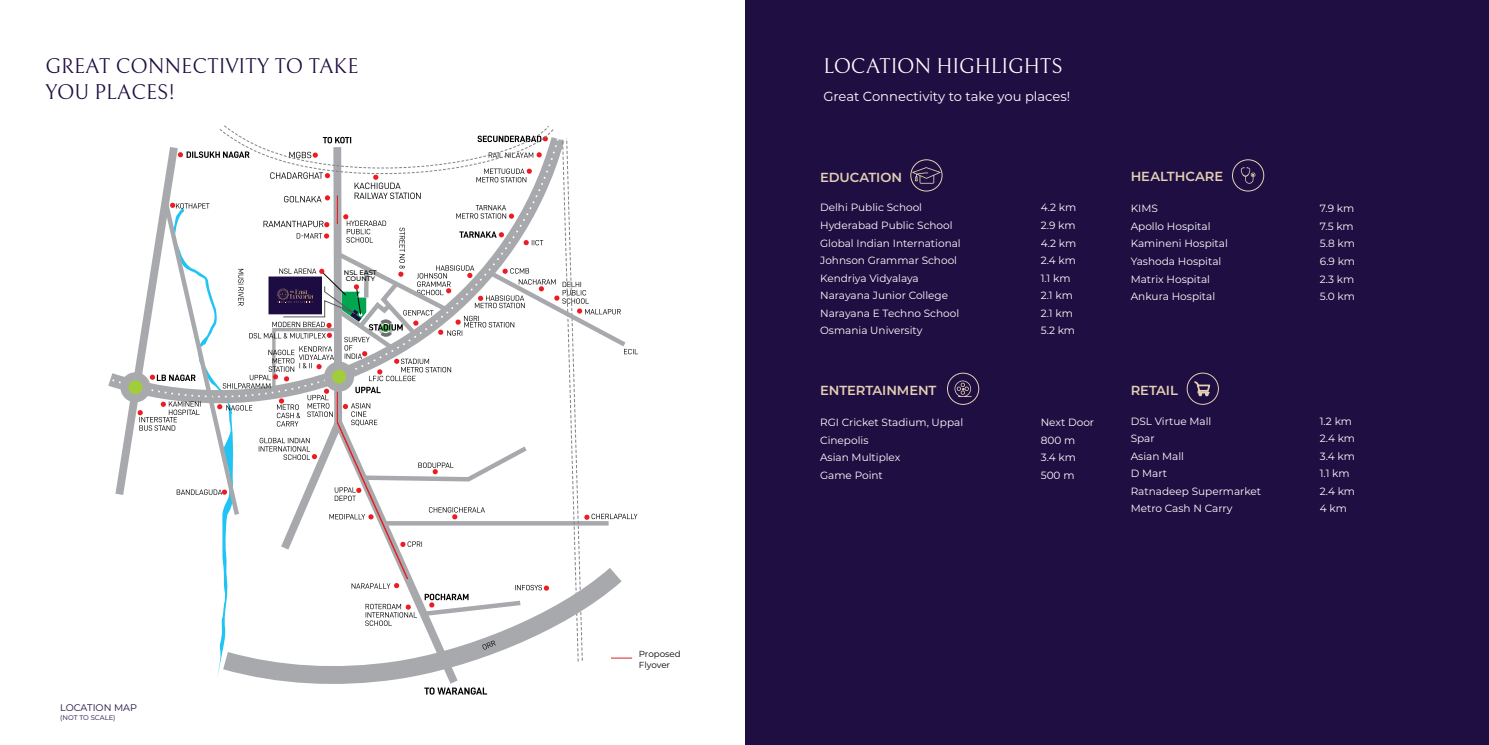
<style>
.page{position:relative;width:1489px;height:745px;background:#fff}
.page>*{position:absolute;margin:0;border:0;box-sizing:border-box;transform-origin:0 0}
.t1{font:21px/26.2px "Bellefair";color:#1f0e41}
.t2{font:21px "Bellefair";color:#fff}
.t3{font:600 13.12px "Montserrat";letter-spacing:-.005em;color:#e3cfb3}
.t4{font:13.12px "Montserrat";color:#fff}
.t5{font:10.5px "Montserrat";color:#fff}
.t6{font:9.62px "Montserrat";color:#1f0e41}
.t7{font:8.75px/10.5px "Montserrat";color:#000}
.t8{font:6.83px "Montserrat";color:#1f0e41}
.t9{font:500 6.74px/6.7px "Montserrat";color:#000}
</style>
<div class="page">
<svg style="left:110px;top:125px;width:528px;height:569px"></svg>
<div style="left:745px;top:0;width:743px;height:744px;background:#1f0e41"></div>
<svg style="left:912px;top:167px;width:28px;height:16px"></svg>
<div style="left:910px;top:159px;width:32px;height:32px;border:1px solid #e3cfb3;border-radius:50%"></div>
<svg style="left:954px;top:380px;width:17px;height:17px"></svg>
<div style="left:946px;top:372px;width:33px;height:32px;border:1px solid #e3cfb3;border-radius:50%"></div>
<svg style="left:1192px;top:381px;width:19px;height:23px"></svg>
<div style="left:1186px;top:372px;width:32px;height:32px;border:1px solid #e3cfb3;border-radius:50%"></div>
<svg style="left:1240px;top:167px;width:15px;height:16px"></svg>
<div style="left:1231px;top:159px;width:33px;height:32px;border:1px solid #e3cfb3;border-radius:50%"></div>
<h1 class="t1" style="left:45px;top:53px;width:315px">GREAT CONNECTIVITY TO TAKE<br>YOU PLACES!</h1>
<p class="t6" style="left:60px;top:700px;width:78px">LOCATION MAP</p>
<p class="t8" style="left:60px;top:712px;width:57px">(NOT TO SCALE)</p>
<p class="t9" style="left:344px;top:268px;width:34px">NSL EAST<br>COUNTY</p>
<p class="t7" style="left:639px;top:648px;width:43px">Proposed<br>Flyover</p>
<h1 class="t2" style="left:823px;top:55px;width:241px">LOCATION HIGHLIGHTS</h1>
<p class="t4" style="left:823px;top:87px;width:248px">Great Connectivity to take you places!</p>
<p class="t3" style="left:820px;top:168px;width:83px">EDUCATION</p>
<p class="t5" style="left:820px;top:200px;width:103px">Delhi Public School</p>
<p class="t5" style="left:1040px;top:200px;width:37px">4.2 km</p>
<p class="t5" style="left:820px;top:218px;width:134px">Hyderabad Public School</p>
<p class="t5" style="left:1040px;top:218px;width:36px">2.9 km</p>
<p class="t5" style="left:820px;top:235px;width:142px">Global Indian International</p>
<p class="t5" style="left:1040px;top:235px;width:37px">4.2 km</p>
<p class="t5" style="left:820px;top:253px;width:138px">Johnson Grammar School</p>
<p class="t5" style="left:1040px;top:253px;width:37px">2.4 km</p>
<p class="t5" style="left:820px;top:270px;width:100px">Kendriya Vidyalaya</p>
<p class="t5" style="left:1040px;top:270px;width:31px">1.1 km</p>
<p class="t5" style="left:820px;top:288px;width:129px">Narayana Junior College</p>
<p class="t5" style="left:1040px;top:288px;width:34px">2.1 km</p>
<p class="t5" style="left:820px;top:305px;width:141px">Narayana E Techno School</p>
<p class="t5" style="left:1040px;top:305px;width:34px">2.1 km</p>
<p class="t5" style="left:820px;top:323px;width:104px">Osmania University</p>
<p class="t5" style="left:1040px;top:323px;width:36px">5.2 km</p>
<p class="t3" style="left:820px;top:381px;width:118px">ENTERTAINMENT</p>
<p class="t5" style="left:820px;top:415px;width:145px">RGI Cricket Stadium, Uppal</p>
<p class="t5" style="left:1040px;top:415px;width:55px">Next Door</p>
<p class="t5" style="left:820px;top:432px;width:50px">Cinepolis</p>
<p class="t5" style="left:1040px;top:432px;width:36px">800 m</p>
<p class="t5" style="left:820px;top:450px;width:82px">Asian Multiplex</p>
<p class="t5" style="left:1040px;top:450px;width:37px">3.4 km</p>
<p class="t5" style="left:820px;top:467px;width:64px">Game Point</p>
<p class="t5" style="left:1040px;top:467px;width:35px">500 m</p>
<p class="t3" style="left:1130px;top:167px;width:94px">HEALTHCARE</p>
<p class="t5" style="left:1130px;top:201px;width:29px">KIMS</p>
<p class="t5" style="left:1319px;top:201px;width:36px">7.9 km</p>
<p class="t5" style="left:1130px;top:219px;width:81px">Apollo Hospital</p>
<p class="t5" style="left:1319px;top:219px;width:35px">7.5 km</p>
<p class="t5" style="left:1130px;top:236px;width:99px">Kamineni Hospital</p>
<p class="t5" style="left:1319px;top:236px;width:37px">5.8 km</p>
<p class="t5" style="left:1130px;top:254px;width:92px">Yashoda Hospital</p>
<p class="t5" style="left:1319px;top:254px;width:37px">6.9 km</p>
<p class="t5" style="left:1130px;top:271px;width:81px">Matrix Hospital</p>
<p class="t5" style="left:1319px;top:271px;width:36px">2.3 km</p>
<p class="t5" style="left:1130px;top:289px;width:86px">Ankura Hospital</p>
<p class="t5" style="left:1319px;top:289px;width:37px">5.0 km</p>
<p class="t3" style="left:1130px;top:381px;width:49px">RETAIL</p>
<p class="t5" style="left:1130px;top:413px;width:82px">DSL Virtue Mall</p>
<p class="t5" style="left:1319px;top:413px;width:34px">1.2 km</p>
<p class="t5" style="left:1130px;top:431px;width:25px">Spar</p>
<p class="t5" style="left:1319px;top:431px;width:37px">2.4 km</p>
<p class="t5" style="left:1130px;top:448px;width:55px">Asian Mall</p>
<p class="t5" style="left:1319px;top:448px;width:37px">3.4 km</p>
<p class="t5" style="left:1130px;top:466px;width:38px">D Mart</p>
<p class="t5" style="left:1319px;top:466px;width:31px">1.1 km</p>
<p class="t5" style="left:1130px;top:483px;width:132px">Ratnadeep Supermarket</p>
<p class="t5" style="left:1319px;top:483px;width:37px">2.4 km</p>
<p class="t5" style="left:1130px;top:501px;width:103px">Metro Cash N Carry</p>
<p class="t5" style="left:1319px;top:501px;width:29px">4 km</p>
</div>
